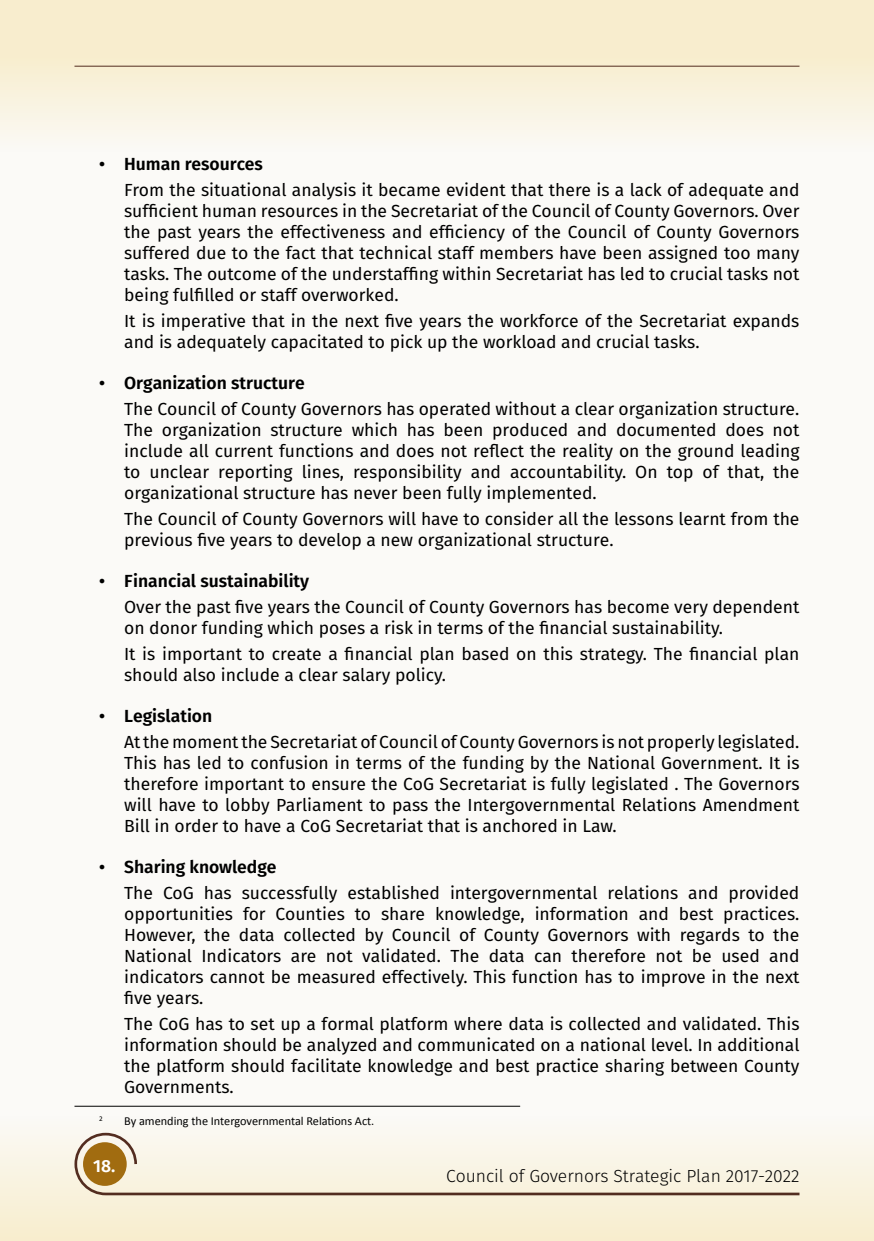
<style>
.page{position:relative;width:874px;height:1241px;background:#fff}
.page>*{position:absolute;margin:0;border:0;box-sizing:border-box;transform-origin:0 0}
.t1{font:17.5px/21px "Fira Sans";color:#000;text-align:justify}
.t2{font:600 17.5px "Fira Sans";color:#000}
.t3{font:300 17.5px "Fira Sans";color:#000}
.t4{font:600 17.5px "Fira Sans";color:#fff}
.t5{font:12.25px "Calibri";color:#000}
.t6{font:7.17px "Calibri";color:#000}
</style>
<div class="page">
<div style="left:0;top:0;width:873px;height:1240px;background:#fbfaf7"></div>
<div style="left:0;top:0;width:873px;height:174px;background:linear-gradient(to bottom,#f7eac4,#fbfaf8)"></div>
<div style="left:0;top:1086px;width:873px;height:154px;background:linear-gradient(to bottom,#f7f8f9,#f9efd0)"></div>
<svg style="left:73px;top:1131px;width:728px;height:65px"></svg>
<div style="left:83px;top:1141px;width:44px;height:44px;background:#a16c10;border-radius:50%"></div>
<hr style="left:74px;top:66px;width:725px;height:1px;background:#532d20">
<hr style="left:74px;top:1105px;width:446px;height:1px;background:#000">
<p class="t2" style="left:99px;top:150px;width:165px">• Human resources</p>
<p class="t1" style="left:124px;top:179px;width:676px">From the situational analysis it became evident that there is a lack of adequate and sufficient human resources in the Secretariat of the Council of County Governors. Over the past years the effectiveness and efficiency of the Council of County Governors suffered due to the fact that technical staff members have been assigned too many tasks. The outcome of the understaffing within Secretariat has led to crucial tasks not being fulfilled or staff overworked.</p>
<p class="t1" style="left:124px;top:310px;width:676px">It is imperative that in the next five years the workforce of the Secretariat expands and is adequately capacitated to pick up the workload and crucial tasks.</p>
<p class="t2" style="left:99px;top:368px;width:207px">• Organization structure</p>
<p class="t1" style="left:124px;top:398px;width:676px">The Council of County Governors has operated without a clear organization structure.<br>The organization structure which has been produced and documented does not include all current functions and does not reflect the reality on the ground leading to unclear reporting lines, responsibility and accountability. On top of that, the organizational structure has never been fully implemented.</p>
<p class="t1" style="left:124px;top:508px;width:676px">The Council of County Governors will have to consider all the lessons learnt from the previous five years to develop a new organizational structure.</p>
<p class="t2" style="left:99px;top:566px;width:211px">• Financial sustainability</p>
<p class="t1" style="left:124px;top:596px;width:676px">Over the past five years the Council of County Governors has become very dependent on donor funding which poses a risk in terms of the financial sustainability.</p>
<p class="t1" style="left:124px;top:642px;width:676px">It is important to create a financial plan based on this strategy. The financial plan should also include a clear salary policy.</p>
<p class="t2" style="left:99px;top:701px;width:114px">• Legislation</p>
<p class="t1" style="left:124px;top:730px;width:676px">At the moment the Secretariat of Council of County Governors is not properly legislated.<br>This has led to confusion in terms of the funding by the National Government. It is therefore important to ensure the CoG Secretariat is fully legislated . The Governors will have to lobby Parliament to pass the Intergovernmental Relations Amendment Bill in order to have a CoG Secretariat that is anchored in Law.</p>
<p class="t2" style="left:99px;top:852px;width:179px">• Sharing knowledge</p>
<p class="t1" style="left:124px;top:881px;width:676px">The CoG has successfully established intergovernmental relations and provided opportunities for Counties to share knowledge, information and best practices.<br>However, the data collected by Council of County Governors with regards to the National Indicators are not validated. The data can therefore not be used and indicators cannot be measured effectively. This function has to improve in the next five years.</p>
<p class="t1" style="left:124px;top:1012px;width:676px">The CoG has to set up a formal platform where data is collected and validated. This information should be analyzed and communicated on a national level. In additional the platform should facilitate knowledge and best practice sharing between County Governments.</p>
<p class="t6" style="left:99px;top:1113px;width:5px">2</p>
<p class="t5" style="left:124px;top:1112px;width:251px">By amending the Intergovernmental Relations Act.</p>
<p class="t4" style="left:93px;top:1151px;width:24px">18.</p>
<p class="t3" style="left:446px;top:1163px;width:354px">Council of Governors Strategic Plan 2017-2022</p>
</div>
